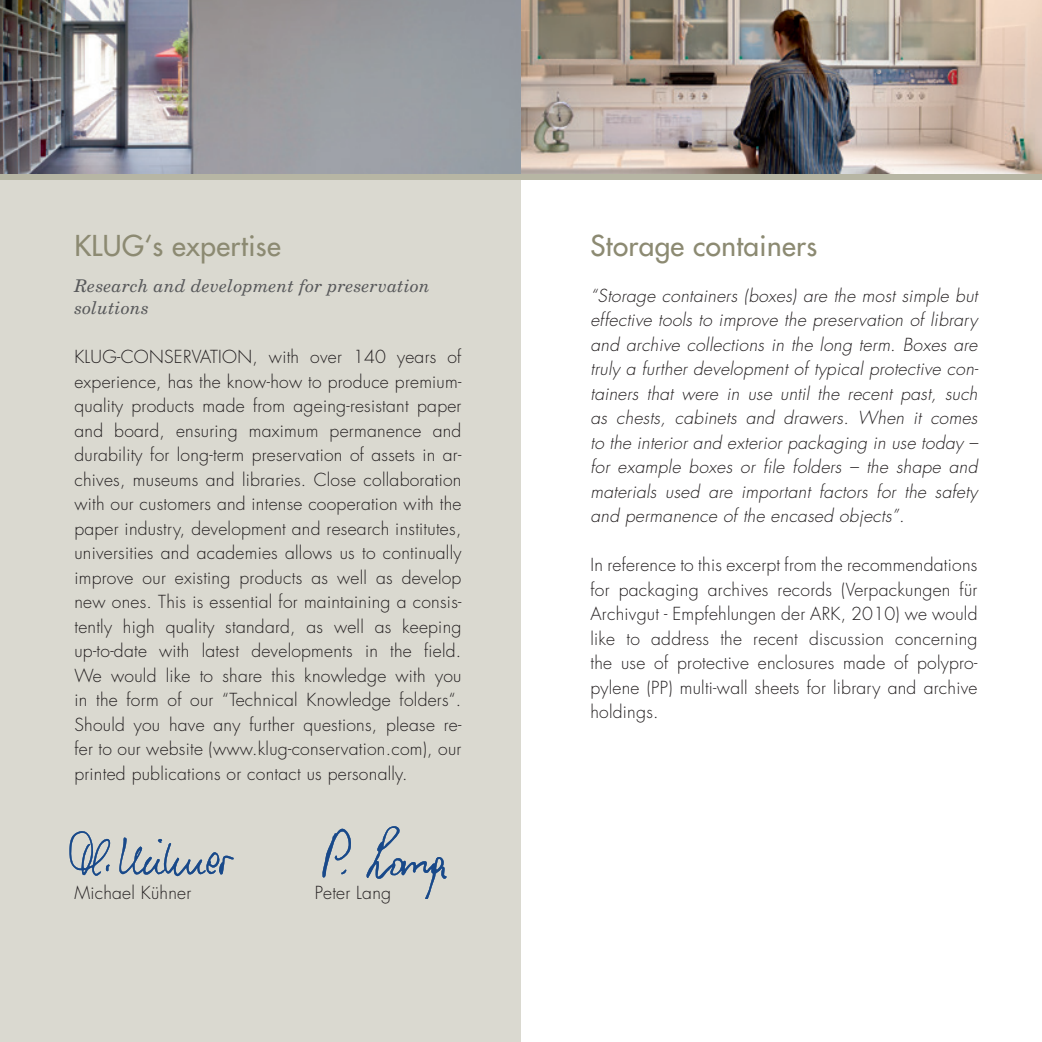
<style>
.page{position:relative;width:1042px;height:1042px;background:#fff}
.page>*{position:absolute;margin:0;border:0;box-sizing:border-box;transform-origin:0 0}
.t1{font:500 28px "Futura Std";letter-spacing:.015em;color:#8c8a72}
.Absatzformat_1{font:300 17.5px/24.5px "Futura Std";letter-spacing:.015em;color:#231f20;text-align:justify}
.t2{font:italic 300 17.5px/24.5px "Futura Std";letter-spacing:.015em;color:#231f20;text-align:justify}
.t3{font:italic 17.5px/21.9px "New Century Schlbk LT Std";letter-spacing:.015em;color:#57585a}
</style>
<div class="page">
<div style="left:0;top:180px;width:521px;height:862px;background:#dad9d0"></div>
<div style="left:0;top:174px;width:521px;height:6px;background:#b7b6a4"></div>
<img style="left:0;top:0;width:521px;height:174px">
<svg style="left:69px;top:831px;width:42px;height:45px"></svg>
<svg style="left:119px;top:837px;width:115px;height:39px"></svg>
<div style="left:521px;top:174px;width:521px;height:6px;background:#b7b6a4"></div>
<svg style="left:322px;top:828px;width:29px;height:50px"></svg>
<svg style="left:366px;top:826px;width:80px;height:72px"></svg>
<img style="left:521px;top:0;width:521px;height:174px">
<p class="t1" style="left:74px;top:228px;width:208px">KLUG‘s expertise</p>
<p class="t3" style="left:74px;top:275px;width:357px">Research and development for preservation solutions</p>
<p class="Absatzformat_1" style="left:74px;top:345px;width:388px">KLUG-CONSERVATION, with over 140 years of experience, has the know-how to produce premium&shy;quality products made from ageing-resistant paper and board, ensuring maximum permanence and durability for long-term preservation of assets in ar&shy;chives, museums and libraries. Close collaboration with our customers and intense cooperation with the paper industry, development and research institutes, universities and academies allows us to continually improve our existing products as well as develop new ones. This is essential for maintaining a consis&shy;tently high quality standard, as well as keeping up-to-date with latest developments in the field.<br>We would like to share this knowledge with you in the form of our “Technical Knowledge folders“.<br>Should you have any further questions, please re&shy;fer to our website (www.klug-conservation.com), our printed publications or contact us personally.</p>
<p class="Absatzformat_1" style="left:74px;top:880px;width:118px">Michael Kühner</p>
<p class="Absatzformat_1" style="left:315px;top:880px;width:78px">Peter Lang</p>
<p class="t1" style="left:590px;top:228px;width:228px">Storage containers</p>
<p class="t2" style="left:590px;top:284px;width:389px">“Storage containers (boxes) are the most simple but effective tools to improve the preservation of library and archive collections in the long term. Boxes are truly a further development of typical protective con&shy;tainers that were in use until the recent past, such as chests, cabinets and drawers. When it comes to the interior and exterior packaging in use today – for example boxes or file folders – the shape and materials used are important factors for the safety and permanence of the encased objects”.</p>
<p class="Absatzformat_1" style="left:590px;top:553px;width:388px">In reference to this excerpt from the recommendations for packaging archives records (Verpackungen für Archivgut - Empfehlungen der ARK, 2010) we would like to address the recent discussion concerning the use of protective enclosures made of polypro&shy;pylene (PP) multi-wall sheets for library and archive holdings.</p>
</div>
